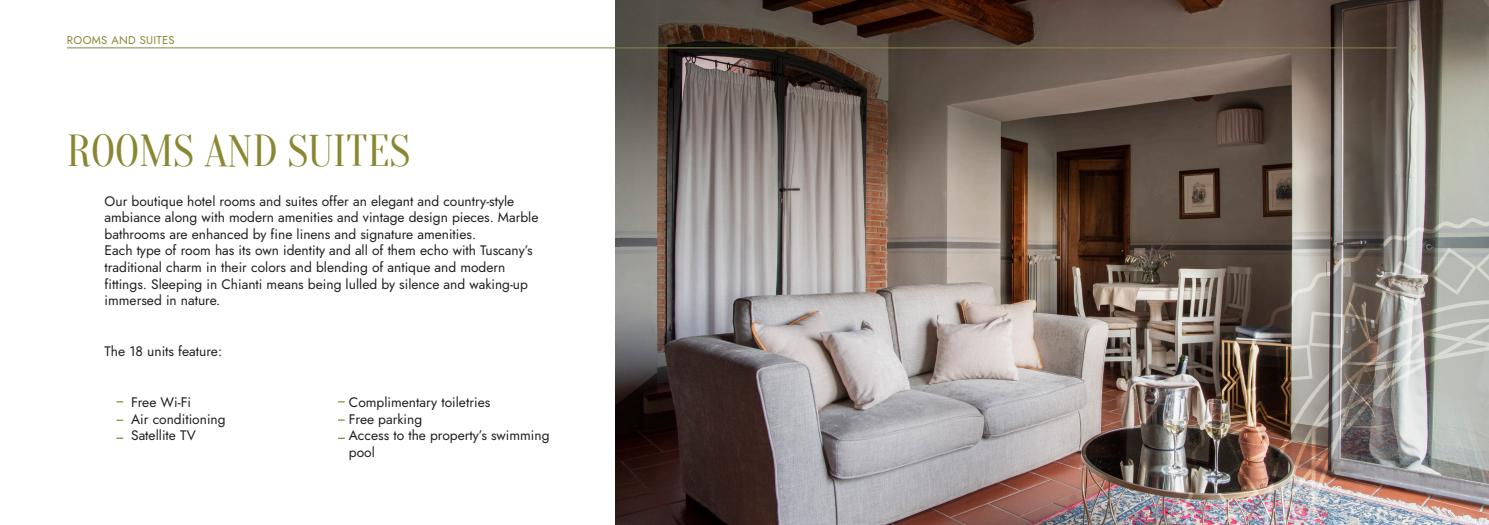
<style>
.page{position:relative;width:1489px;height:525px;background:#fff}
.page>*{position:absolute;margin:0;border:0;box-sizing:border-box;transform-origin:0 0}
.t1{font:43.75px "Oranienbaum";color:#8a8733}
.t2{font:13.75px/16.5px "Jost";color:#231f20}
.t3{font:11.25px "Jost";letter-spacing:.025em;color:#8a8733}
.t4{font:10px "Jost";color:#8a8733}
</style>
<div class="page">
<img style="left:615px;top:0;width:873px;height:524px">
<img style="left:1180px;top:217px;width:308px;height:307px">
<img style="left:1207px;top:243px;width:281px;height:281px">
<hr style="left:67px;top:48px;width:677px;height:1px;background:#82863d">
<hr style="left:744px;top:48px;width:652px;height:1px;background:#82863d">
<p class="t3" style="left:67px;top:32px;width:109px">ROOMS AND SUITES</p>
<p class="t1" style="left:67px;top:126px;width:345px">ROOMS AND SUITES</p>
<p class="t2" style="left:105px;top:193px;width:435px">Our boutique hotel rooms and suites offer an elegant and country-style ambiance along with modern amenities and vintage design pieces. Marble bathrooms are enhanced by fine linens and signature amenities.</p>
<p class="t2" style="left:105px;top:242px;width:429px">Each type of room has its own identity and all of them echo with Tuscany’s traditional charm in their colors and blending of antique and modern fittings. Sleeping in Chianti means being lulled by silence and waking-up immersed in nature.</p>
<p class="t2" style="left:105px;top:343px;width:119px">The 18 units feature:</p>
<p class="t2" style="left:131px;top:394px;width:61px">Free Wi-Fi</p>
<p class="t2" style="left:131px;top:410px;width:96px">Air conditioning</p>
<p class="t2" style="left:131px;top:427px;width:66px">Satellite TV</p>
<p class="t2" style="left:349px;top:394px;width:143px">Complimentary toiletries</p>
<p class="t2" style="left:349px;top:410px;width:75px">Free parking</p>
<p class="t2" style="left:349px;top:427px;width:202px">Access to the property’s swimming pool</p>
<p class="t4" style="left:1410px;top:42px;width:7px">9</p>
</div>
